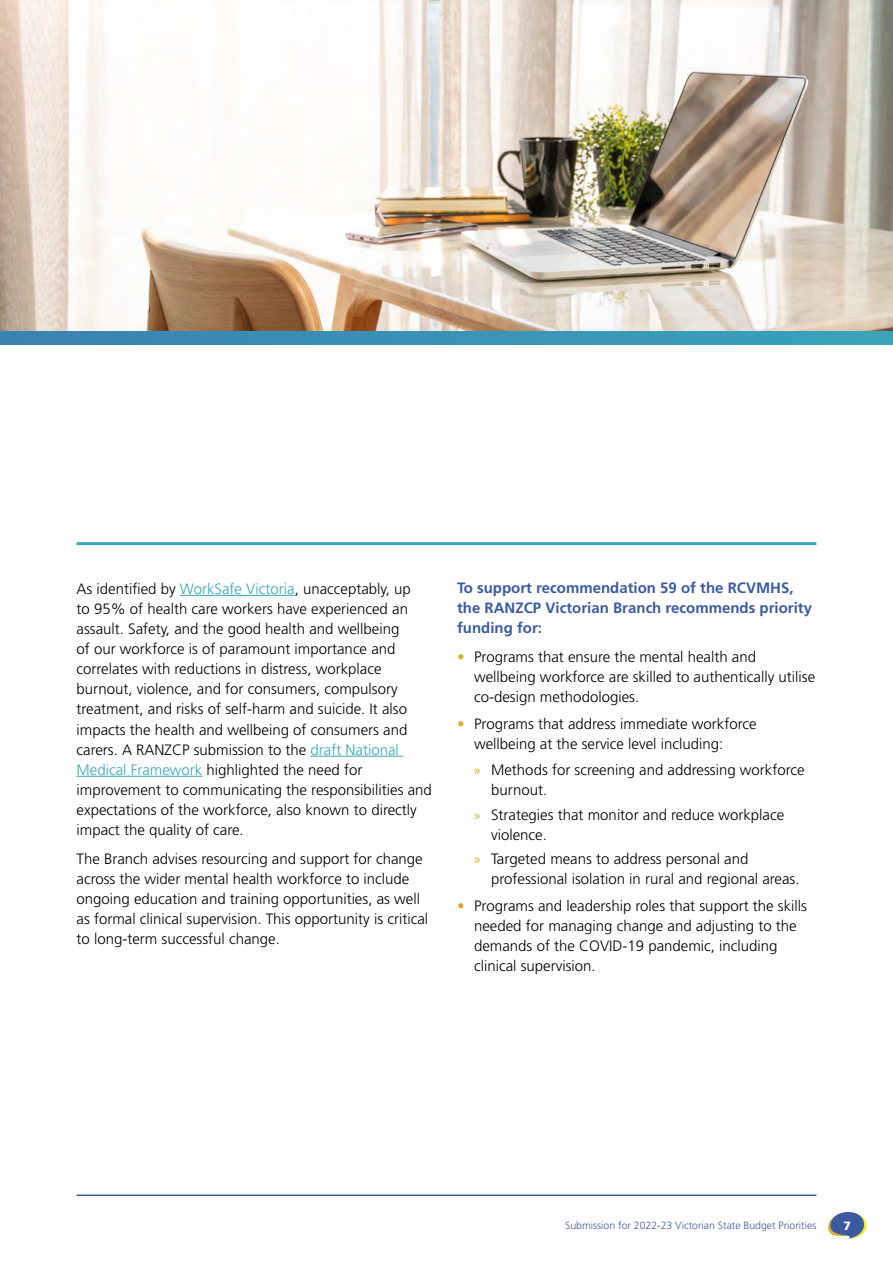
<style>
.page{position:relative;width:893px;height:1263px;background:#fff}
.page>*{position:absolute;margin:0;border:0;box-sizing:border-box;transform-origin:0 0}
.t1{font:300 15px/20.1px "Frutiger LT Std";color:#000}
.t2{font:700 15px/20.1px "Frutiger LT Std";color:#3c5b9f}
.t3{font:900 12px "Frutiger LT Std";color:#fff}
.t4{font:300 10.5px "Frutiger LT Std";color:#3c5b9f}
.s1{color:#38a5bb}
.s2{color:#e0ad20}
.s3{font-family:"Myriad Pro";font-weight:400;color:#e0ad20}
</style>
<div class="page">
<img style="left:0;top:0;width:893px;height:332px">
<hr style="left:180px;top:595px;width:115px;height:1px;background:#38a5bb">
<hr style="left:310px;top:756px;width:93px;height:1px;background:#38a5bb">
<hr style="left:77px;top:776px;width:125px;height:1px;background:#38a5bb">
<svg style="left:0;top:332px;width:893px;height:13px;background:#3992b6"></svg>
<hr style="left:77px;top:542px;width:739px;height:3px;background:#38a5bb">
<svg style="left:828px;top:1212px;width:39px;height:27px"></svg>
<hr style="left:77px;top:1194px;width:739px;height:2px;background:#3c5b9f">
<p class="t1" style="left:77px;top:579px;width:357px">As identified by <span class="s1">WorkSafe Victoria</span>, unacceptably, up<br>to 95% of health care workers have experienced an assault. Safety, and the good health and wellbeing<br>of our workforce is of paramount importance and correlates with reductions in distress, workplace burnout, violence, and for consumers, compulsory treatment, and risks of self-harm and suicide. It also impacts the health and wellbeing of consumers and carers. A RANZCP submission to the <span class="s1">draft National Medical Framework</span> highlighted the need for improvement to communicating the responsibilities and expectations of the workforce, also known to directly impact the quality of care.</p>
<p class="t1" style="left:77px;top:849px;width:353px">The Branch advises resourcing and support for change across the wider mental health workforce to include ongoing education and training opportunities, as well as formal clinical supervision. This opportunity is critical to long-term successful change.</p>
<p class="t2" style="left:457px;top:578px;width:356px">To support recommendation 59 of the RCVMHS, the RANZCP Victorian Branch recommends priority funding for:</p>
<p class="t1" style="left:474px;top:647px;width:343px;text-indent:-17px"><span class="s2">•</span> Programs that ensure the mental health and wellbeing workforce are skilled to authentically utilise co-design methodologies.</p>
<p class="t1" style="left:474px;top:713px;width:284px;text-indent:-17px"><span class="s2">•</span> Programs that address immediate workforce wellbeing at the service level including:</p>
<p class="t1" style="left:491px;top:760px;width:315px;text-indent:-17px"><span class="s3">»</span> Methods for screening and addressing workforce burnout.</p>
<p class="t1" style="left:491px;top:804px;width:295px;text-indent:-17px"><span class="s3">»</span> Strategies that monitor and reduce workplace violence.</p>
<p class="t1" style="left:491px;top:849px;width:310px;text-indent:-17px"><span class="s3">»</span> Targeted means to address personal and professional isolation in rural and regional areas.</p>
<p class="t1" style="left:474px;top:896px;width:334px;text-indent:-17px"><span class="s2">•</span> Programs and leadership roles that support the skills needed for managing change and adjusting to the demands of the COVID-19 pandemic, including clinical supervision.</p>
<p class="t4" style="left:565px;top:1219px;width:253px">Submission for 2022-23 Victorian State Budget Priorities</p>
<p class="t3" style="left:844px;top:1218px;width:9px">7</p>
</div>
